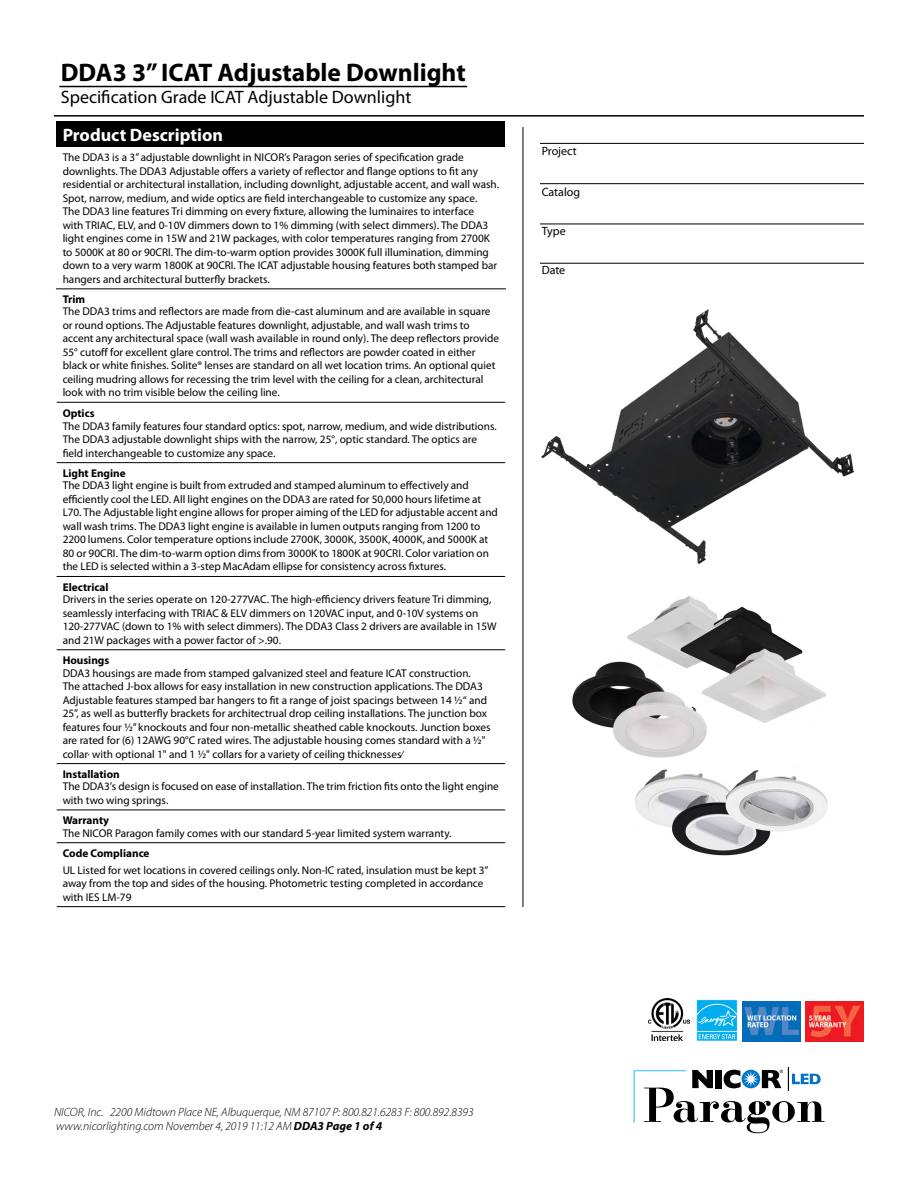
<style>
.page{position:relative;width:918px;height:1188px;background:#fff}
.page>*{position:absolute;margin:0;border:0;box-sizing:border-box;transform-origin:0 0}
.t1{font:700 25.5px "Myriad Pro";color:#000}
.t2{font:18px "Myriad Pro";color:#000}
.t3{font:700 18px "Myriad Pro";color:#fff}
.t4{font:italic 300 12px/14.4px "Myriad Pro";color:#000}
.t5{font:12px "Myriad Pro";color:#000}
.t6{font:11.25px/13.5px "Myriad Pro";color:#000}
.t7{font:700 11.25px "Myriad Pro";color:#000}
.s1{font-weight:700}
</style>
<div class="page">
<hr style="left:54px;top:115px;width:810px;height:2px;background:#000">
<svg style="left:633px;top:1067px;width:192px;height:66px"></svg>
<hr style="left:59px;top:86px;width:408px;height:1px;background:#000">
<hr style="left:523px;top:127px;width:1px;height:780px;background:#000">
<div style="left:57px;top:121px;width:448px;height:26px;background:#000"></div>
<hr style="left:56px;top:288px;width:450px;height:1px;background:#000">
<hr style="left:57px;top:402px;width:448px;height:1px;background:#000">
<hr style="left:57px;top:462px;width:448px;height:1px;background:#000">
<hr style="left:57px;top:576px;width:448px;height:1px;background:#000">
<hr style="left:57px;top:649px;width:448px;height:1px;background:#000">
<hr style="left:57px;top:763px;width:448px;height:1px;background:#000">
<hr style="left:57px;top:810px;width:448px;height:1px;background:#000">
<hr style="left:57px;top:842px;width:448px;height:1px;background:#000">
<hr style="left:57px;top:906px;width:448px;height:1px;background:#000">
<img style="left:742px;top:1002px;width:59px;height:39px">
<hr style="left:540px;top:224px;width:324px;height:1px;background:#000">
<hr style="left:540px;top:183px;width:324px;height:1px;background:#000">
<hr style="left:540px;top:143px;width:324px;height:1px;background:#000">
<hr style="left:540px;top:263px;width:324px;height:1px;background:#000">
<img style="left:541px;top:309px;width:314px;height:255px">
<img style="left:572px;top:596px;width:256px;height:260px">
<img style="left:649px;top:998px;width:40px;height:43px">
<img style="left:806px;top:1002px;width:58px;height:39px">
<img style="left:697px;top:1000px;width:40px;height:40px">
<h1 class="t1" style="left:61px;top:56px;width:406px">DDA3 3” ICAT Adjustable Downlight</h1>
<h2 class="t2" style="left:61px;top:86px;width:352px">Specification Grade ICAT Adjustable Downlight</h2>
<h2 class="t3" style="left:63px;top:123px;width:162px">Product Description</h2>
<p class="t6" style="left:63px;top:151px;width:438px">The DDA3 is a 3” adjustable downlight in NICOR’s Paragon series of specification grade downlights. The DDA3 Adjustable offers a variety of reflector and flange options to fit any residential or architectural installation, including downlight, adjustable accent, and wall wash.<br>Spot, narrow, medium, and wide optics are field interchangeable to customize any space.<br>The DDA3 line features Tri dimming on every fixture, allowing the luminaires to interface<br>with TRIAC, ELV, and 0-10V dimmers down to 1% dimming (with select dimmers). The DDA3 light engines come in 15W and 21W packages, with color temperatures ranging from 2700K to 5000K at 80 or 90CRI. The dim-to-warm option provides 3000K full illumination, dimming down to a very warm 1800K at 90CRI. The ICAT adjustable housing features both stamped bar hangers and architectural butterfly brackets.</p>
<p class="t7" style="left:63px;top:292px;width:24px">Trim</p>
<p class="t6" style="left:63px;top:305px;width:438px">The DDA3 trims and reflectors are made from die-cast aluminum and are available in square or round options. The Adjustable features downlight, adjustable, and wall wash trims to accent any architectural space (wall wash available in round only). The deep reflectors provide 55° cutoff for excellent glare control. The trims and reflectors are powder coated in either black or white finishes. Solite® lenses are standard on all wet location trims. An optional quiet ceiling mudring allows for recessing the trim level with the ceiling for a clean, architectural look with no trim visible below the ceiling line.</p>
<p class="t7" style="left:63px;top:406px;width:34px">Optics</p>
<p class="t6" style="left:63px;top:419px;width:436px">The DDA3 family features four standard optics: spot, narrow, medium, and wide distributions.<br>The DDA3 adjustable downlight ships with the narrow, 25°, optic standard. The optics are field interchangeable to customize any space.</p>
<p class="t7" style="left:63px;top:466px;width:65px">Light Engine</p>
<p class="t6" style="left:63px;top:479px;width:437px">The DDA3 light engine is built from extruded and stamped aluminum to effectively and efficiently cool the LED. All light engines on the DDA3 are rated for 50,000 hours lifetime at L70. The Adjustable light engine allows for proper aiming of the LED for adjustable accent and wall wash trims. The DDA3 light engine is available in lumen outputs ranging from 1200 to 2200 lumens. Color temperature options include 2700K, 3000K, 3500K, 4000K, and 5000K at 80 or 90CRI. The dim-to-warm option dims from 3000K to 1800K at 90CRI. Color variation on the LED is selected within a 3-step MacAdam ellipse for consistency across fixtures.</p>
<p class="t7" style="left:63px;top:580px;width:47px">Electrical</p>
<p class="t6" style="left:63px;top:593px;width:436px">Drivers in the series operate on 120-277VAC. The high-efficiency drivers feature Tri dimming, seamlessly interfacing with TRIAC &amp; ELV dimmers on 120VAC input, and 0-10V systems on 120-277VAC (down to 1% with select dimmers). The DDA3 Class 2 drivers are available in 15W and 21W packages with a power factor of &gt;.90.</p>
<p class="t7" style="left:63px;top:653px;width:48px">Housings</p>
<p class="t6" style="left:63px;top:666px;width:429px">DDA3 housings are made from stamped galvanized steel and feature ICAT construction.<br>The attached J-box allows for easy installation in new construction applications. The DDA3<br>Adjustable features stamped bar hangers to fit a range of joist spacings between 14 1/2“ and 25’’, as well as butterfly brackets for architectrual drop ceiling installations. The junction box features four 1/2” knockouts and four non-metallic sheathed cable knockouts. Junction boxes are rated for (6) 12AWG 90°C rated wires. The adjustable housing comes standard with a 1/2" collar, with optional 1" and 1 1/2" collars for a variety of ceiling thicknesses/</p>
<p class="t7" style="left:63px;top:767px;width:59px">Installation</p>
<p class="t6" style="left:63px;top:780px;width:438px">The DDA3’s design is focused on ease of installation. The trim friction fits onto the light engine with two wing springs.</p>
<p class="t7" style="left:63px;top:813px;width:48px">Warranty</p>
<p class="t6" style="left:63px;top:826px;width:390px">The NICOR Paragon family comes with our standard 5-year limited system warranty.</p>
<p class="t7" style="left:63px;top:846px;width:88px">Code Compliance</p>
<p class="t6" style="left:63px;top:863px;width:427px">UL Listed for wet locations in covered ceilings only. Non-IC rated, insulation must be kept 3” away from the top and sides of the housing. Photometric testing completed in accordance with IES LM-79</p>
<p class="t5" style="left:542px;top:144px;width:37px">Project</p>
<p class="t5" style="left:542px;top:184px;width:40px">Catalog</p>
<p class="t5" style="left:542px;top:224px;width:25px">Type</p>
<p class="t5" style="left:542px;top:263px;width:25px">Date</p>
<p class="t4" style="left:54px;top:1104px;width:421px">NICOR, Inc. 2200 Midtown Place NE, Albuquerque, NM 87107 P: 800.821.6283 F: 800.892.8393 www.nicorlighting.com November 4, 2019 11:12 AM <span class="s1">DDA3 Page 1 of 4</span></p>
</div>
